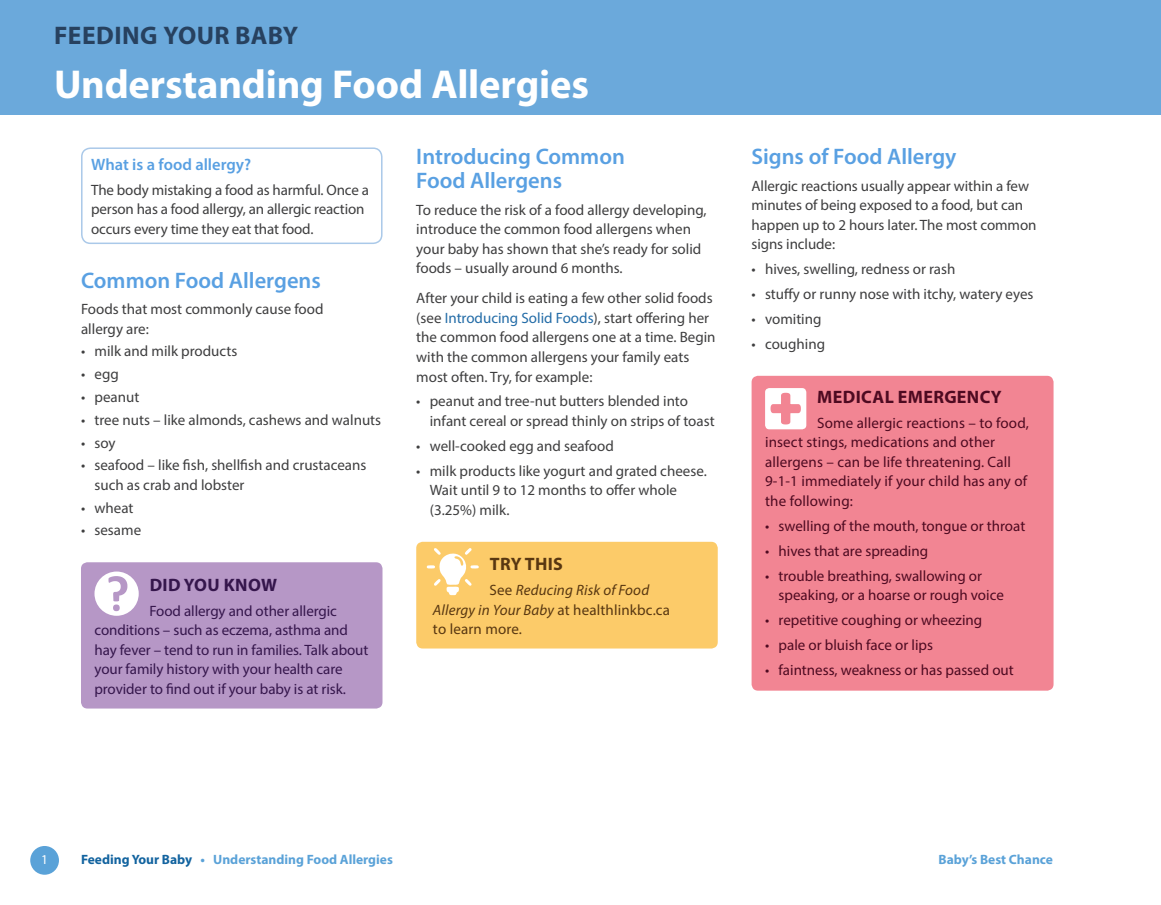
<style>
.page{position:relative;width:1161px;height:905px;background:#fff}
.page>*{position:absolute;margin:0;border:0;box-sizing:border-box;transform-origin:0 0}
.t1{font:700 40.5px "Myriad Pro";letter-spacing:-.005em;color:#fff}
.t2{font:700 25.5px "Myriad Pro";letter-spacing:.015em;color:#27415f}
.t3{font:600 22.5px/24px "Myriad Pro";color:#59a0e2}
.t4{font:700 18px "Myriad Pro";letter-spacing:.02em;color:#4e0a21}
.t5{font:700 18px "Myriad Pro";letter-spacing:.02em;color:#35164c}
.t6{font:700 18px "Myriad Pro";letter-spacing:.02em;color:#583711}
.t7{font:600 16.5px "Myriad Pro";color:#59a0e2}
.t8{font:15px/19.5px "Myriad Pro";color:#3e3e3f}
.t9{font:15px/19.5px "Myriad Pro";color:#4e0a21}
.t10{font:15px/19.5px "Myriad Pro";letter-spacing:-.005em;color:#35164c}
.t11{font:italic 15px/19.5px "Myriad Pro";letter-spacing:.01em;color:#583711}
.t12{font:700 13.5px "Myriad Pro";color:#5aa2d8}
.t13{font:13.5px "Myriad Pro";color:#fff}
.s1{color:#236ca7}
.s2{font-style:normal}
.s3{color:#12639f}
</style>
<div class="page">
<div style="left:0;top:0;width:1160px;height:114px;background:#6ba9db"></div>
<div style="left:30px;top:846px;width:29px;height:28px;background:#5aa2d8;border-radius:50%"></div>
<hr style="left:1160px;top:0;width:1px;height:904px;background:#f0e0d0">
<div style="left:81px;top:147px;width:302px;height:97px;border:2px solid #aac9e9;border-radius:9px"></div>
<div style="left:752px;top:376px;width:302px;height:314px;background:#f28593;border-radius:6px"></div>
<div style="left:765px;top:388px;width:41px;height:41px;background:#fff;border-radius:4px"></div>
<svg style="left:770px;top:392px;width:31px;height:33px"></svg>
<div style="left:81px;top:562px;width:301px;height:146px;background:#b697c6;border-radius:6px"></div>
<div style="left:94px;top:571px;width:45px;height:44px;background:#fff;border-radius:50%"></div>
<div style="left:113px;top:604px;width:7px;height:7px;background:#b697c6;border-radius:50%"></div>
<svg style="left:108px;top:576px;width:19px;height:25px"></svg>
<div style="left:416px;top:542px;width:302px;height:106px;background:#fccb69;border-radius:6px"></div>
<svg style="left:427px;top:548px;width:52px;height:47px"></svg>
<h2 class="t2" style="left:54px;top:19px;width:245px">FEEDING YOUR BABY</h2>
<h1 class="t1" style="left:54px;top:58px;width:536px">Understanding Food Allergies</h1>
<p class="t7" style="left:91px;top:154px;width:162px">What is a food allergy?</p>
<p class="t8" style="left:91px;top:180px;width:279px">The body mistaking a food as harmful. Once a person has a food allergy, an allergic reaction occurs every time they eat that food.</p>
<h3 class="t3" style="left:81px;top:268px;width:241px">Common Food Allergens</h3>
<p class="t8" style="left:81px;top:299px;width:244px">Foods that most commonly cause food allergy are:</p>
<p class="t8" style="left:81px;top:341px;width:158px">• milk and milk products</p>
<p class="t8" style="left:81px;top:364px;width:39px">• egg</p>
<p class="t8" style="left:81px;top:387px;width:60px">• peanut</p>
<p class="t8" style="left:81px;top:410px;width:302px">• tree nuts – like almonds, cashews and walnuts</p>
<p class="t8" style="left:81px;top:432px;width:36px">• soy</p>
<p class="t8" style="left:95px;top:455px;width:273px;text-indent:-14px">• seafood – like fish, shellfish and crustaceans such as crab and lobster</p>
<p class="t8" style="left:81px;top:497px;width:54px">• wheat</p>
<p class="t8" style="left:81px;top:520px;width:62px">• sesame</p>
<p class="t5" style="left:150px;top:573px;width:129px">DID YOU KNOW</p>
<p class="t10" style="left:95px;top:600px;width:275px;text-indent:55px">Food allergy and other allergic conditions – such as eczema, asthma and hay fever – tend to run in families. Talk about your family history with your health care provider to find out if your baby is at risk.</p>
<h3 class="t3" style="left:416px;top:144px;width:210px">Introducing Common<br>Food Allergens</h3>
<p class="t8" style="left:416px;top:199px;width:292px">To reduce the risk of a food allergy developing, introduce the common food allergens when your baby has shown that she’s ready for solid foods – usually around 6 months.</p>
<p class="t8" style="left:416px;top:288px;width:301px">After your child is eating a few other solid foods (see <span class="s1">Introducing Solid Foods</span>), start offering her the common food allergens one at a time. Begin with the common allergens your family eats most often. Try, for example:</p>
<p class="t8" style="left:430px;top:391px;width:286px;text-indent:-14px">• peanut and tree-nut butters blended into infant cereal or spread thinly on strips of toast</p>
<p class="t8" style="left:416px;top:436px;width:199px">• well-cooked egg and seafood</p>
<p class="t8" style="left:430px;top:460px;width:278px;text-indent:-14px">• milk products like yogurt and grated cheese.<br>Wait until 9 to 12 months to offer whole (3.25%) milk.</p>
<p class="t6" style="left:490px;top:552px;width:75px">TRY THIS</p>
<p class="t11" style="left:433px;top:580px;width:239px;text-indent:57px"><span class="s2">See</span> Reducing Risk of Food<br>Allergy in Your Baby <span class="s2">at healthlinkbc.ca to learn more.</span></p>
<h3 class="t3" style="left:752px;top:144px;width:206px">Signs of Food Allergy</h3>
<p class="t8" style="left:752px;top:175px;width:287px">Allergic reactions usually appear within a few minutes of being exposed to a food, but can happen up to 2 hours later. The most common signs include:</p>
<p class="t8" style="left:752px;top:259px;width:205px">• hives, swelling, redness or rash</p>
<p class="t8" style="left:752px;top:284px;width:284px">• stuffy or runny nose with itchy, watery eyes</p>
<p class="t8" style="left:752px;top:309px;width:72px">• vomiting</p>
<p class="t8" style="left:752px;top:334px;width:75px">• coughing</p>
<p class="t4" style="left:817px;top:385px;width:186px">MEDICAL EMERGENCY</p>
<p class="t9" style="left:765px;top:412px;width:265px;text-indent:52px">Some allergic reactions – to food, insect stings, medications and other allergens – can be life threatening. Call 9-1-1 immediately if your child has any of the following:</p>
<p class="t9" style="left:765px;top:515px;width:262px">• swelling of the mouth, tongue or throat</p>
<p class="t9" style="left:765px;top:540px;width:164px">• hives that are spreading</p>
<p class="t9" style="left:779px;top:565px;width:227px;text-indent:-14px">• trouble breathing, swallowing or speaking, or a hoarse or rough voice</p>
<p class="t9" style="left:765px;top:610px;width:219px">• repetitive coughing or wheezing</p>
<p class="t9" style="left:765px;top:634px;width:169px">• pale or bluish face or lips</p>
<p class="t9" style="left:765px;top:659px;width:250px">• faintness, weakness or has passed out</p>
<p class="t13" style="left:41px;top:851px;width:8px">1</p>
<p class="t12" style="left:81px;top:851px;width:313px"><span class="s3">Feeding Your Baby</span> • Understanding Food Allergies</p>
<p class="t12" style="left:939px;top:851px;width:116px">Baby’s Best Chance</p>
</div>
